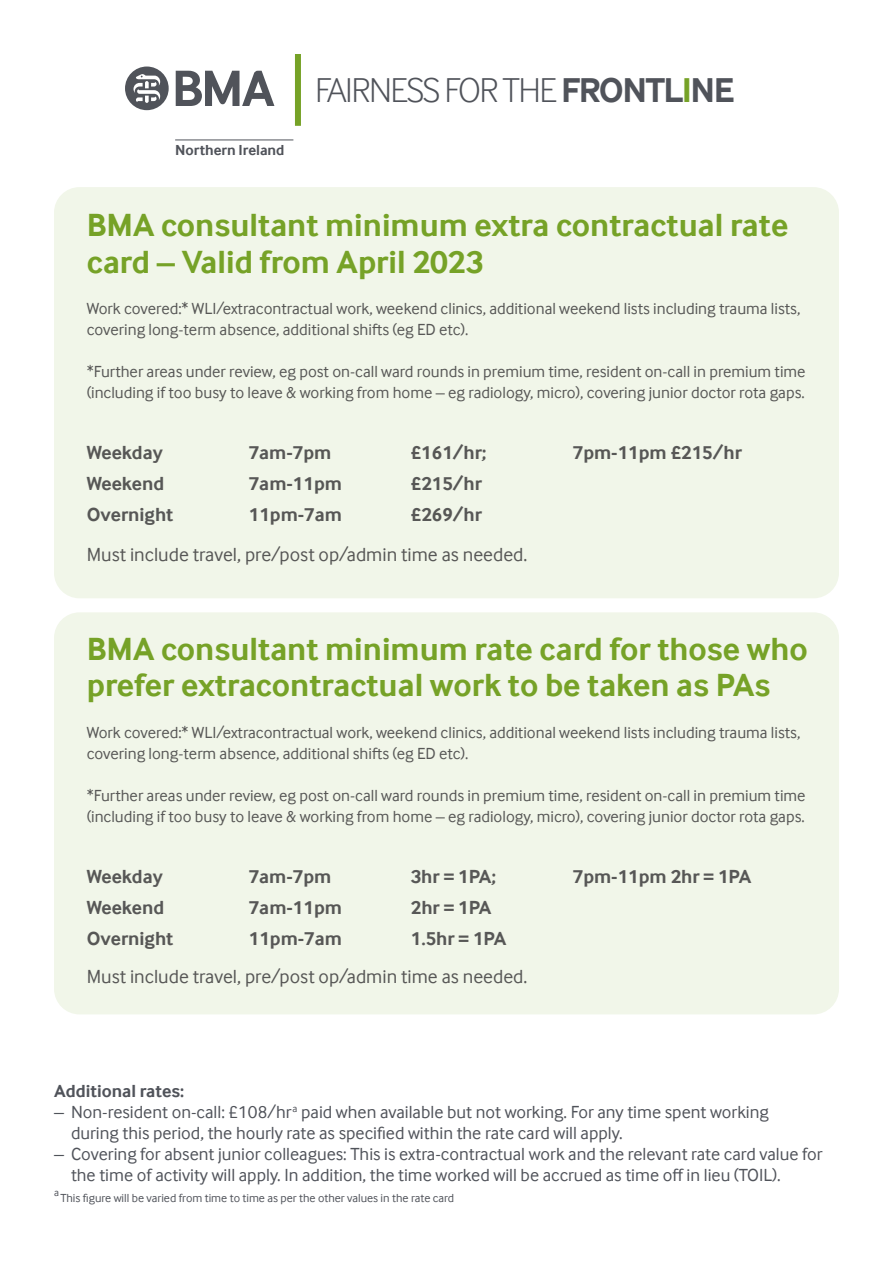
<style>
.page{position:relative;width:893px;height:1263px;background:#fff}
.page>*{position:absolute;margin:0;border:0;box-sizing:border-box;transform-origin:0 0}
.t1{font:300 35.4px "Inter Face";letter-spacing:-.04em;color:#50535a}
.t2{font:700 33px/37.5px "Inter Face";color:#76a227}
.t3{font:700 19.5px "Inter Face";color:#575756}
.t4{font:19.5px "Inter Face";color:#575756}
.t5{font:18px/21px "Inter Face";color:#50535a}
.t6{font:700 18px "Inter Face";color:#50535a}
.t7{font:16.5px/21px "Inter Face";color:#575756}
.t8{font:700 14.85px "Inter Face";color:#50535a}
.t9{font:12px "Inter Face";color:#50535a}
.t10{font:10.5px "Inter Face";color:#50535a}
.s1{font-weight:700}
.s2{font-weight:700;color:#76a227}
</style>
<div class="page">
<div style="left:54px;top:187px;width:785px;height:411px;background:#f1f6e9;border-radius:26px"></div>
<div style="left:54px;top:612px;width:785px;height:402px;background:#f1f6e9;border-radius:26px"></div>
<div style="left:295px;top:54px;width:6px;height:72px;background:#76a227"></div>
<svg style="left:176px;top:71px;width:98px;height:35px"></svg>
<div style="left:125px;top:67px;width:44px;height:43px;background:#50535a;border-radius:50%"></div>
<svg style="left:133px;top:74px;width:27px;height:29px"></svg>
<hr style="left:175px;top:140px;width:118px;height:1px;background:#50535a">
<p class="t8" style="left:175px;top:142px;width:111px">Northern Ireland</p>
<h1 class="t1" style="left:315px;top:70px;width:421px">FAIRNESS FOR THE <span class="s1">FRONTL</span><span class="s2">I</span><span class="s1">NE</span></h1>
<h2 class="t2" style="left:87px;top:206px;width:703px">BMA consultant minimum extra contractual rate card – Valid from April 2023</h2>
<p class="t7" style="left:87px;top:298px;width:715px">Work covered:* WLI/extracontractual work, weekend clinics, additional weekend lists including trauma lists, covering long-term absence, additional shifts (eg ED etc).</p>
<p class="t7" style="left:87px;top:361px;width:720px">*Further areas under review, eg post on-call ward rounds in premium time, resident on-call in premium time (including if too busy to leave &amp; working from home – eg radiology, micro), covering junior doctor rota gaps.</p>
<p class="t3" style="left:87px;top:441px;width:78px">Weekday</p>
<p class="t3" style="left:249px;top:441px;width:84px">7am-7pm</p>
<p class="t3" style="left:411px;top:441px;width:77px">£161/hr;</p>
<p class="t3" style="left:573px;top:441px;width:171px">7pm-11pm £215/hr</p>
<p class="t3" style="left:87px;top:473px;width:79px">Weekend</p>
<p class="t3" style="left:249px;top:473px;width:95px">7am-11pm</p>
<p class="t3" style="left:411px;top:473px;width:73px">£215/hr</p>
<p class="t3" style="left:87px;top:504px;width:88px">Overnight</p>
<p class="t3" style="left:249px;top:504px;width:95px">11pm-7am</p>
<p class="t3" style="left:411px;top:504px;width:73px">£269/hr</p>
<p class="t4" style="left:87px;top:543px;width:442px">Must include travel, pre/post op/admin time as needed.</p>
<h2 class="t2" style="left:87px;top:631px;width:723px;line-height:36px">BMA consultant minimum rate card for those who prefer extracontractual work to be taken as PAs</h2>
<p class="t7" style="left:87px;top:722px;width:715px">Work covered:* WLI/extracontractual work, weekend clinics, additional weekend lists including trauma lists, covering long-term absence, additional shifts (eg ED etc).</p>
<p class="t7" style="left:87px;top:785px;width:720px">*Further areas under review, eg post on-call ward rounds in premium time, resident on-call in premium time (including if too busy to leave &amp; working from home – eg radiology, micro), covering junior doctor rota gaps.</p>
<p class="t3" style="left:87px;top:866px;width:78px">Weekday</p>
<p class="t3" style="left:249px;top:866px;width:84px">7am-7pm</p>
<p class="t3" style="left:411px;top:866px;width:87px">3hr = 1PA;</p>
<p class="t3" style="left:573px;top:866px;width:180px">7pm-11pm 2hr = 1PA</p>
<p class="t3" style="left:87px;top:897px;width:79px">Weekend</p>
<p class="t3" style="left:249px;top:897px;width:95px">7am-11pm</p>
<p class="t3" style="left:411px;top:897px;width:82px">2hr = 1PA</p>
<p class="t3" style="left:87px;top:928px;width:88px">Overnight</p>
<p class="t3" style="left:249px;top:928px;width:95px">11pm-7am</p>
<p class="t3" style="left:411px;top:928px;width:97px">1.5hr = 1PA</p>
<p class="t4" style="left:87px;top:966px;width:442px">Must include travel, pre/post op/admin time as needed.</p>
<p class="t6" style="left:54px;top:1080px;width:132px">Additional rates:</p>
<p class="t5" style="left:71px;top:1101px;width:699px;text-indent:-17px">– Non-resident on-call: £108/hr<sup>a</sup> paid when available but not working. For any time spent working during this period, the hourly rate as specified within the rate card will apply.</p>
<p class="t5" style="left:71px;top:1143px;width:753px;text-indent:-17px">– Covering for absent junior colleagues: This is extra-contractual work and the relevant rate card value for the time of activity will apply. In addition, the time worked will be accrued as time off in lieu (TOIL).</p>
<p class="t10" style="left:54px;top:1186px;width:6px">a</p>
<p class="t9" style="left:60px;top:1191px;width:395px">This figure will be varied from time to time as per the other values in the rate card</p>
</div>
